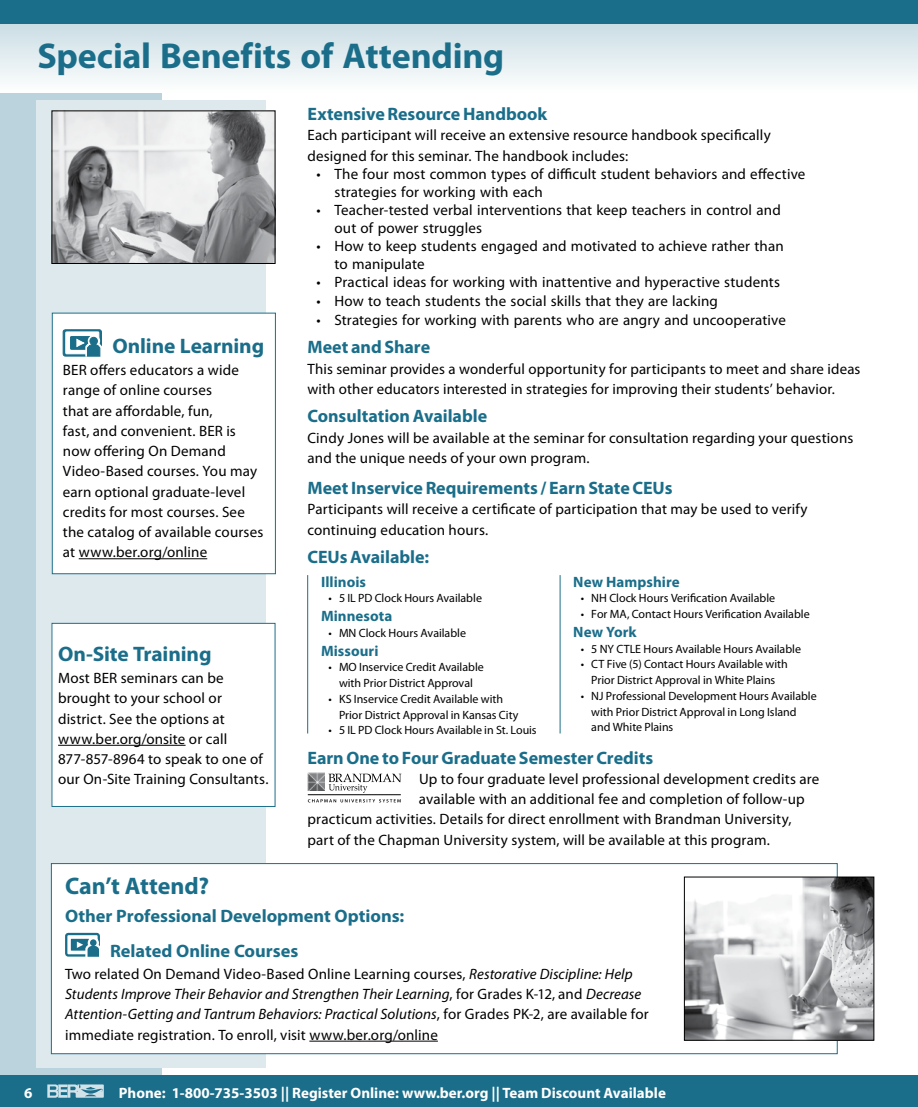
<style>
.page{position:relative;width:918px;height:1107px;background:#fff}
.page>*{position:absolute;margin:0;border:0;box-sizing:border-box;transform-origin:0 0}
.t1{font:700 36px "Myriad Pro";letter-spacing:-.005em;color:#1b6e8a}
.t2{font:700 24px "Myriad Pro";letter-spacing:-.005em;color:#1b6e8a}
.t3{font:700 21px "Myriad Pro";letter-spacing:-.005em;color:#1b6e8a}
.t4{font:700 18px/35.4px "Myriad Pro";letter-spacing:-.005em;color:#1b6e8a}
.t5{font:15px/20.2px "Myriad Pro";letter-spacing:.01em;color:#000}
.t6{font:700 15px "Myriad Pro";color:#fff}
.t7{font:700 15px "Myriad Pro";letter-spacing:.005em;color:#1b6e8a}
.t8{font:12px/15.8px "Myriad Pro";color:#000;text-align:center}
.s1{font-style:italic}
</style>
<div class="page">
<div style="left:0;top:0;width:162px;height:1107px;background:#bbd3dc"></div>
<div style="left:0;top:1076px;width:918px;height:31px;background:#1b6e8a"></div>
<svg style="left:47px;top:1084px;width:57px;height:14px"></svg>
<svg style="left:0;top:24px;width:918px;height:68px"></svg>
<div style="left:0;top:0;width:918px;height:24px;background:#1b6e8a"></div>
<div style="left:36px;top:101px;width:230px;height:967px;background:#dde9ed"></div>
<div style="left:51px;top:864px;width:786px;height:190px;background:#fff"></div>
<hr style="left:309px;top:1041px;width:129px;height:1px;background:#000">
<div style="left:65px;top:933px;width:35px;height:24px;border:2px solid #1b6e8a;border-radius:2px"></div>
<div style="left:71px;top:939px;width:18px;height:12px;background:#1b6e8a"></div>
<div style="left:88px;top:937px;width:11px;height:12px;border:1px solid #fff;border-radius:50%"></div>
<div style="left:89px;top:939px;width:8px;height:8px;background:#1b6e8a;border-radius:50%"></div>
<div style="left:88px;top:938px;width:10px;height:10px;border:2px solid #fff;border-radius:50%"></div>
<svg style="left:77px;top:942px;width:23px;height:15px"></svg>
<div style="left:51px;top:863px;width:786px;height:191px;border:1px solid #1b6e8a"></div>
<div style="left:52px;top:313px;width:223px;height:261px;background:#fff"></div>
<hr style="left:79px;top:559px;width:128px;height:1px;background:#000">
<svg style="left:63px;top:330px;width:38px;height:26px"></svg>
<div style="left:63px;top:330px;width:39px;height:26px;border:1px solid #1b6e8a;border-radius:2px"></div>
<div style="left:66px;top:332px;width:33px;height:22px;background:#fff"></div>
<div style="left:66px;top:332px;width:33px;height:22px;border:1px solid #fff"></div>
<div style="left:71px;top:337px;width:24px;height:12px;background:#1b6e8a"></div>
<div style="left:70px;top:336px;width:25px;height:13px;border:1px solid #1b6e8a"></div>
<div style="left:88px;top:335px;width:12px;height:11px;border:1px solid #fff;border-radius:50%"></div>
<div style="left:90px;top:337px;width:8px;height:8px;border:1px solid #1b6e8a;border-radius:50%"></div>
<svg style="left:76px;top:339px;width:26px;height:17px"></svg>
<div style="left:52px;top:313px;width:224px;height:261px;border:1px solid #1b6e8a"></div>
<div style="left:52px;top:623px;width:223px;height:183px;background:#fff"></div>
<hr style="left:58px;top:745px;width:128px;height:1px;background:#000">
<div style="left:52px;top:623px;width:223px;height:184px;border:1px solid #1b6e8a"></div>
<svg style="left:328px;top:774px;width:73px;height:19px"></svg>
<svg style="left:308px;top:799px;width:93px;height:3px"></svg>
<img style="left:308px;top:772px;width:17px;height:19px">
<hr style="left:308px;top:794px;width:93px;height:1px;background:#000">
<hr style="left:307px;top:575px;width:1px;height:158px;background:#1b6e8a">
<hr style="left:560px;top:575px;width:1px;height:158px;background:#1b6e8a">
<img style="left:686px;top:879px;width:186px;height:159px">
<div style="left:684px;top:877px;width:190px;height:163px;border:1px solid #000"></div>
<img style="left:54px;top:113px;width:219px;height:149px">
<div style="left:52px;top:111px;width:223px;height:153px;border:1px solid #000"></div>
<h1 class="t1" style="left:38px;top:32px;width:468px">Special Benefits of Attending</h1>
<p class="t4" style="left:308px;top:96px;width:241px">Extensive Resource Handbook</p>
<p class="t5" style="left:308px;top:125px;width:465px">Each participant will receive an extensive resource handbook specifically designed for this seminar. The handbook includes:</p>
<p class="t5" style="left:334px;top:166px;width:472px;line-height:17.2px;text-indent:-18px">• The four most common types of difficult student behaviors and effective strategies for working with each</p>
<p class="t5" style="left:334px;top:202px;width:448px;line-height:17.2px;text-indent:-18px">• Teacher-tested verbal interventions that keep teachers in control and out of power struggles</p>
<p class="t5" style="left:334px;top:238px;width:451px;line-height:17.2px;text-indent:-18px">• How to keep students engaged and motivated to achieve rather than to manipulate</p>
<p class="t5" style="left:316px;top:272px;width:465px">• Practical ideas for working with inattentive and hyperactive students</p>
<p class="t5" style="left:316px;top:291px;width:403px">• How to teach students the social skills that they are lacking</p>
<p class="t5" style="left:316px;top:310px;width:471px">• Strategies for working with parents who are angry and uncooperative</p>
<p class="t4" style="left:308px;top:329px;width:124px">Meet and Share</p>
<p class="t5" style="left:308px;top:358px;width:554px">This seminar provides a wonderful opportunity for participants to meet and share ideas with other educators interested in strategies for improving their students’ behavior.</p>
<p class="t4" style="left:308px;top:398px;width:181px">Consultation Available</p>
<p class="t5" style="left:308px;top:427px;width:547px">Cindy Jones will be available at the seminar for consultation regarding your questions and the unique needs of your own program.</p>
<h3 class="t3" style="left:112px;top:333px;width:153px">Online Learning</h3>
<p class="t5" style="left:63px;top:360px;width:202px">BER offers educators a wide range of online courses<br>that are affordable, fun,<br>fast, and convenient. BER is now offering On Demand<br>Video‑Based courses. You may earn optional graduate‑level credits for most courses. See the catalog of available courses at www.ber.org/online</p>
<p class="t4" style="left:308px;top:470px;width:367px">Meet Inservice Requirements / Earn State CEUs</p>
<p class="t5" style="left:308px;top:499px;width:502px">Participants will receive a certificate of participation that may be used to verify continuing education hours.</p>
<p class="t4" style="left:308px;top:539px;width:123px">CEUs Available:</p>
<h3 class="t3" style="left:58px;top:641px;width:155px">On‑Site Training</h3>
<p class="t5" style="left:58px;top:668px;width:212px">Most BER seminars can be brought to your school or district. See the options at www.ber.org/onsite or call<br>877‑857‑8964 to speak to one of our On‑Site Training Consultants.</p>
<p class="t7" style="left:573px;top:572px;width:108px">New Hampshire</p>
<p class="t8" style="left:581px;top:590px;width:196px">• NH Clock Hours Verification Available</p>
<p class="t8" style="left:581px;top:606px;width:230px">• For MA, Contact Hours Verification Available</p>
<p class="t7" style="left:573px;top:622px;width:65px">New York</p>
<p class="t8" style="left:581px;top:641px;width:222px">• 5 NY CTLE Hours Available Hours Available</p>
<p class="t8" style="left:581px;top:656px;width:209px">• CT Five (5) Contact Hours Available with<br>Prior District Approval in White Plains</p>
<p class="t8" style="left:591px;top:688px;width:227px;text-align:left;text-indent:-10px">• NJ Professional Development Hours Available with Prior District Approval in Long Island and White Plains</p>
<p class="t4" style="left:308px;top:739px;width:347px">Earn One to Four Graduate Semester Credits</p>
<p class="t5" style="left:419px;top:768px;width:402px">Up to four graduate level professional development credits are</p>
<p class="t5" style="left:419px;top:789px;width:387px">available with an additional fee and completion of follow‑up</p>
<p class="t5" style="left:308px;top:809px;width:485px">practicum activities. Details for direct enrollment with Brandman University,</p>
<p class="t5" style="left:308px;top:829px;width:464px">part of the Chapman University system, will be available at this program.</p>
<p class="t7" style="left:321px;top:572px;width:47px">Illinois</p>
<p class="t8" style="left:328px;top:590px;width:155px">• 5 IL PD Clock Hours Available</p>
<p class="t7" style="left:321px;top:606px;width:73px">Minnesota</p>
<p class="t8" style="left:328px;top:625px;width:139px">• MN Clock Hours Available</p>
<p class="t7" style="left:321px;top:641px;width:59px">Missouri</p>
<p class="t8" style="left:328px;top:659px;width:157px">• MO Inservice Credit Available with Prior District Approval</p>
<p class="t8" style="left:339px;top:691px;width:181px;text-align:left;text-indent:-10px">• KS Inservice Credit Available with<br>Prior District Approval in Kansas City</p>
<p class="t8" style="left:328px;top:722px;width:210px">• 5 IL PD Clock Hours Available in St. Louis</p>
<h2 class="t2" style="left:65px;top:870px;width:145px">Can’t Attend?</h2>
<p class="t4" style="left:110px;top:897px;width:296px;text-indent:-45px">Other Professional Development Options:<br>Related Online Courses</p>
<p class="t5" style="left:65px;top:964px;width:585px">Two related On Demand Video-Based Online Learning courses, <span class="s1">Restorative Discipline: Help Students Improve Their Behavior and Strengthen Their Learning</span>, for Grades K-12, and <span class="s1">Decrease Attention-Getting and Tantrum Behaviors: Practical Solutions</span>, for Grades PK-2, are available for immediate registration. To enroll, visit www.ber.org/online</p>
<p class="t6" style="left:24px;top:1083px;width:10px">6</p>
<p class="t6" style="left:119px;top:1083px;width:549px">Phone: 1-800-735-3503 || Register Online: www.ber.org || Team Discount Available</p>
</div>
